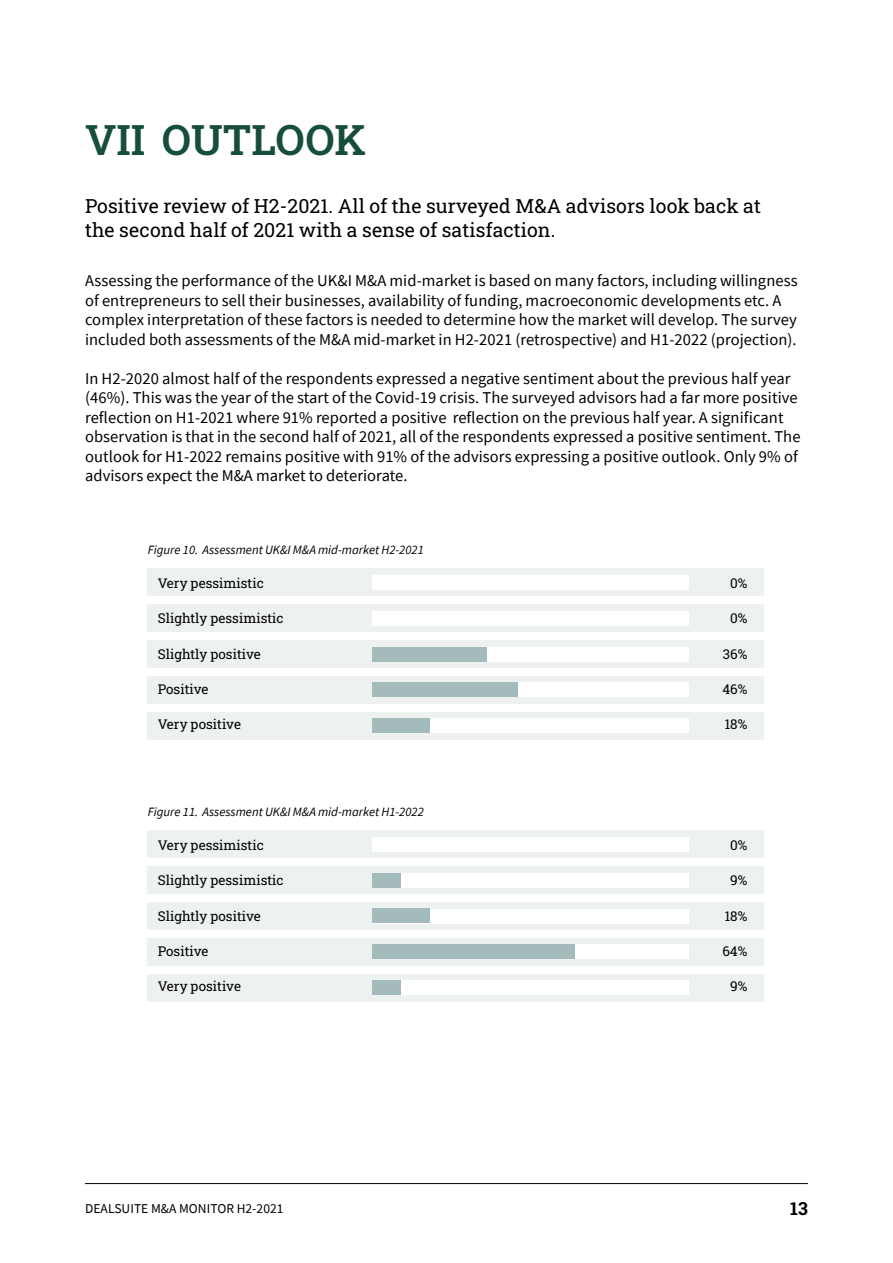
<style>
.page{position:relative;width:893px;height:1263px;background:#fff}
.page>*{position:absolute;margin:0;border:0;box-sizing:border-box;transform-origin:0 0}
.Kop_Helvetica{font:600 42px "Roboto Slab";color:#174d3d}
.Brood{font:19.5px/24px "Roboto Slab";letter-spacing:.005em;color:#000}
.Brood-2{font:700 18px "Roboto Slab";color:#000}
.OB-Brood{font:16.5px/19.5px "Source Sans Pro";letter-spacing:.005em;color:#000}
.Kader{font:13.5px "Roboto Slab";color:#000}
.Brood-3{font:13.5px "Source Sans Pro";letter-spacing:.005em;color:#000}
.OB_bijschrift{font:italic 12.75px "Source Sans Pro";color:#000}
</style>
<div class="page">
<div style="left:147px;top:640px;width:616px;height:28px;background:#edf1ef"></div>
<div style="left:147px;top:902px;width:616px;height:28px;background:#edf1ef"></div>
<div style="left:372px;top:647px;width:317px;height:15px;background:#fff"></div>
<div style="left:372px;top:908px;width:317px;height:15px;background:#fff"></div>
<div style="left:147px;top:569px;width:616px;height:27px;background:#edf1ef"></div>
<div style="left:147px;top:830px;width:616px;height:28px;background:#edf1ef"></div>
<div style="left:147px;top:676px;width:616px;height:27px;background:#edf1ef"></div>
<div style="left:147px;top:938px;width:616px;height:27px;background:#edf1ef"></div>
<div style="left:147px;top:605px;width:616px;height:27px;background:#edf1ef"></div>
<div style="left:147px;top:867px;width:616px;height:27px;background:#edf1ef"></div>
<div style="left:147px;top:712px;width:616px;height:27px;background:#edf1ef"></div>
<div style="left:147px;top:974px;width:616px;height:27px;background:#edf1ef"></div>
<div style="left:372px;top:575px;width:317px;height:15px;background:#fff"></div>
<div style="left:372px;top:837px;width:317px;height:15px;background:#fff"></div>
<div style="left:372px;top:682px;width:317px;height:15px;background:#fff"></div>
<div style="left:372px;top:944px;width:317px;height:15px;background:#fff"></div>
<div style="left:372px;top:611px;width:317px;height:15px;background:#fff"></div>
<div style="left:372px;top:873px;width:317px;height:15px;background:#fff"></div>
<div style="left:372px;top:718px;width:317px;height:15px;background:#fff"></div>
<div style="left:372px;top:980px;width:317px;height:15px;background:#fff"></div>
<div style="left:372px;top:682px;width:146px;height:15px;background:#a4bbbb"></div>
<div style="left:372px;top:718px;width:57px;height:15px;background:#a4bbbb"></div>
<div style="left:372px;top:944px;width:203px;height:15px;background:#a4bbbb"></div>
<div style="left:372px;top:980px;width:29px;height:15px;background:#a4bbbb"></div>
<div style="left:372px;top:873px;width:29px;height:15px;background:#a4bbbb"></div>
<div style="left:372px;top:647px;width:114px;height:15px;background:#a4bbbb"></div>
<div style="left:372px;top:908px;width:57px;height:15px;background:#a4bbbb"></div>
<hr style="left:85px;top:1183px;width:723px;height:1px;background:#000">
<p class="Kop_Helvetica" style="left:85px;top:111px;width:283px">VII OUTLOOK</p>
<p class="Brood" style="left:85px;top:194px;width:677px">Positive review of H2-2021. All of the surveyed M&amp;A advisors look back at the second half of 2021 with a sense of satisfaction.</p>
<p class="OB-Brood" style="left:85px;top:271px;width:714px">Assessing the performance of the UK&amp;I M&amp;A mid-market is based on many factors, including willingness of entrepreneurs to sell their businesses, availability of funding, macroeconomic developments etc. A complex interpretation of these factors is needed to determine how the market will develop. The survey included both assessments of the M&amp;A mid-market in H2-2021 (retrospective) and H1-2022 (projection).</p>
<p class="OB-Brood" style="left:85px;top:368px;width:717px">In H2-2020 almost half of the respondents expressed a negative sentiment about the previous half year (46%). This was the year of the start of the Covid-19 crisis. The surveyed advisors had a far more positive reflection on H1-2021 where 91% reported a positive reflection on the previous half year. A significant observation is that in the second half of 2021, all of the respondents expressed a positive sentiment. The outlook for H1-2022 remains positive with 91% of the advisors expressing a positive outlook. Only 9% of advisors expect the M&amp;A market to deteriorate.</p>
<p class="OB_bijschrift" style="left:148px;top:542px;width:277px">Figure 10. Assessment UK&amp;I M&amp;A mid-market H2-2021</p>
<p class="Kader" style="left:158px;top:574px;width:107px">Very pessimistic</p>
<p class="Kader" style="left:730px;top:574px;width:19px">0%</p>
<p class="Kader" style="left:158px;top:609px;width:127px">Slightly pessimistic</p>
<p class="Kader" style="left:730px;top:609px;width:19px">0%</p>
<p class="Kader" style="left:158px;top:645px;width:105px">Slightly positive</p>
<p class="Kader" style="left:723px;top:645px;width:26px">36%</p>
<p class="Kader" style="left:158px;top:680px;width:52px">Positive</p>
<p class="Kader" style="left:722px;top:680px;width:27px">46%</p>
<p class="Kader" style="left:158px;top:715px;width:85px">Very positive</p>
<p class="Kader" style="left:725px;top:715px;width:24px">18%</p>
<p class="OB_bijschrift" style="left:148px;top:804px;width:277px">Figure 11. Assessment UK&amp;I M&amp;A mid-market H1-2022</p>
<p class="Kader" style="left:158px;top:836px;width:107px">Very pessimistic</p>
<p class="Kader" style="left:730px;top:836px;width:19px">0%</p>
<p class="Kader" style="left:158px;top:871px;width:127px">Slightly pessimistic</p>
<p class="Kader" style="left:730px;top:871px;width:19px">9%</p>
<p class="Kader" style="left:158px;top:906px;width:105px">Slightly positive</p>
<p class="Kader" style="left:725px;top:906px;width:24px">18%</p>
<p class="Kader" style="left:158px;top:942px;width:52px">Positive</p>
<p class="Kader" style="left:722px;top:942px;width:27px">64%</p>
<p class="Kader" style="left:158px;top:977px;width:85px">Very positive</p>
<p class="Kader" style="left:730px;top:977px;width:19px">9%</p>
<p class="Brood-3" style="left:85px;top:1200px;width:200px">DEALSUITE M&amp;A MONITOR H2-2021</p>
<p class="Brood-2" style="left:790px;top:1196px;width:19px">13</p>
</div>
